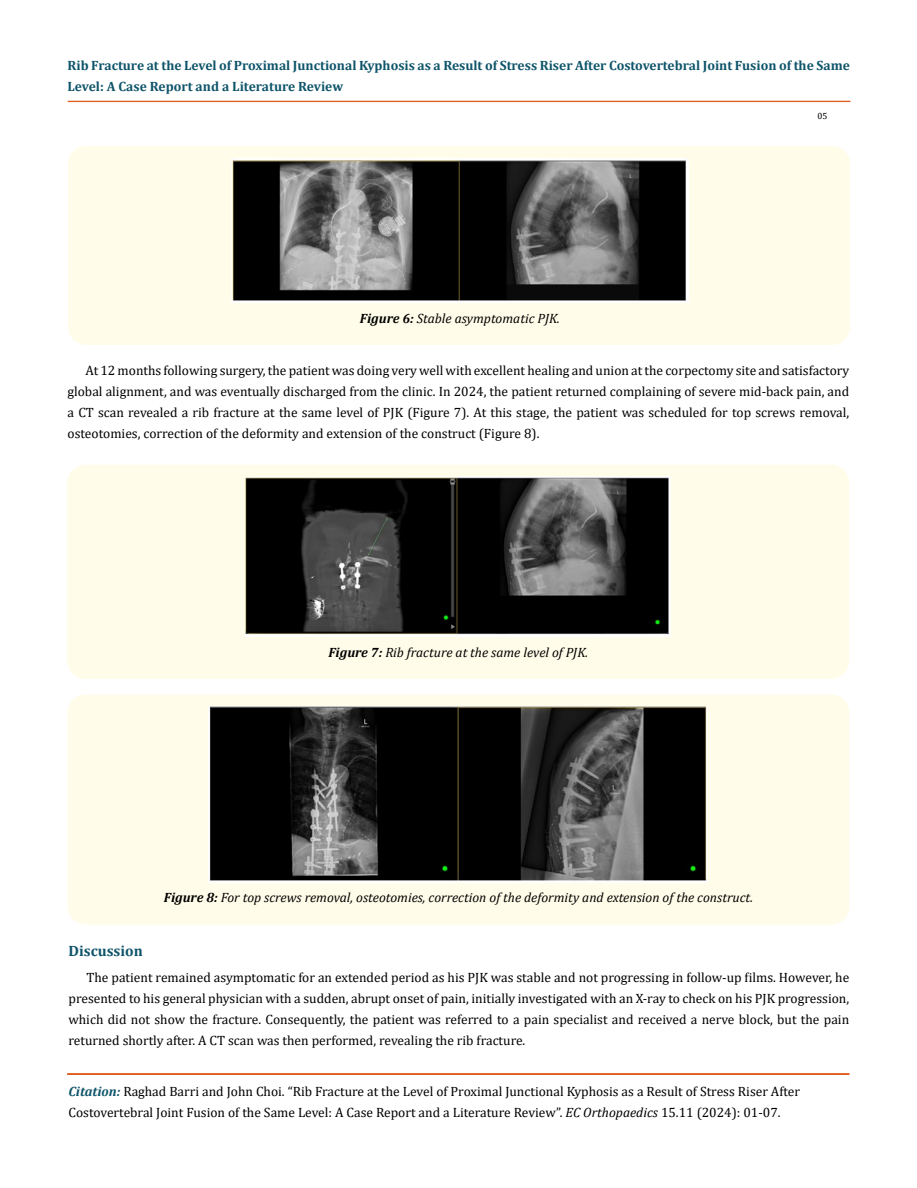
<style>
.page{position:relative;width:917px;height:1188px;background:#fff}
.page>*{position:absolute;margin:0;border:0;box-sizing:border-box;transform-origin:0 0}
.t1{font:700 15px "Cambria";color:#0e546a}
.t2{font:13.5px/21px "Cambria";color:#000;text-align:justify}
.t3{font:italic 13.5px "Cambria";color:#000}
.t4{font:700 13.5px/21px "Cambria";color:#0e546a}
.t5{font:9px "Cambria";color:#000}
.s1{font-weight:700}
.s2{font-weight:700;font-style:italic;color:#0e546a}
.s3{font-style:italic}
</style>
<div class="page">
<div style="left:68px;top:101px;width:782px;height:1px;border:1px solid #e05d1a"></div>
<div style="left:67px;top:1074px;width:782px;height:1px;border:1px solid #e05d1a"></div>
<div style="left:68px;top:146px;width:782px;height:199px;background:#fffde9;border-radius:18px"></div>
<img style="left:231px;top:159px;width:457px;height:143px">
<div style="left:67px;top:465px;width:782px;height:214px;background:#fffde9;border-radius:18px"></div>
<img style="left:246px;top:477px;width:425px;height:160px">
<div style="left:68px;top:694px;width:781px;height:231px;background:#fffde9;border-radius:18px"></div>
<img style="left:209px;top:706px;width:498px;height:176px">
<p class="t4" style="left:68px;top:54px;width:783px">Rib Fracture at the Level of Proximal Junctional Kyphosis as a Result of Stress Riser After Costovertebral Joint Fusion of the Same<br>Level: A Case Report and a Literature Review</p>
<p class="t5" style="left:817px;top:110px;width:11px">05</p>
<p class="t3" style="left:360px;top:308px;width:201px"><span class="s1">Figure 6:</span> Stable asymptomatic PJK.</p>
<p class="t2" style="left:68px;top:360px;width:783px;text-indent:18px">At 12 months following surgery, the patient was doing very well with excellent healing and union at the corpectomy site and satisfactory global alignment, and was eventually discharged from the clinic. In 2024, the patient returned complaining of severe mid-back pain, and a CT scan revealed a rib fracture at the same level of PJK (Figure 7). At this stage, the patient was scheduled for top screws removal, osteotomies, correction of the deformity and extension of the construct (Figure 8).</p>
<p class="t3" style="left:328px;top:643px;width:261px"><span class="s1">Figure 7:</span> Rib fracture at the same level of PJK.</p>
<p class="t3" style="left:164px;top:888px;width:591px"><span class="s1">Figure 8:</span> For top screws removal, osteotomies, correction of the deformity and extension of the construct.</p>
<p class="t1" style="left:68px;top:940px;width:76px">Discussion</p>
<p class="t2" style="left:68px;top:966px;width:782px;text-indent:18px">The patient remained asymptomatic for an extended period as his PJK was stable and not progressing in follow-up films. However, he presented to his general physician with a sudden, abrupt onset of pain, initially investigated with an X-ray to check on his PJK progression, which did not show the fracture. Consequently, the patient was referred to a pain specialist and received a nerve block, but the pain returned shortly after. A CT scan was then performed, revealing the rib fracture.</p>
<p class="t2" style="left:68px;top:1081px;width:733px"><span class="s2">Citation:</span> Raghad Barri and John Choi. “Rib Fracture at the Level of Proximal Junctional Kyphosis as a Result of Stress Riser After<br>Costovertebral Joint Fusion of the Same Level: A Case Report and a Literature Review”. <span class="s3">EC Orthopaedics</span> 15.11 (2024): 01-07.</p>
</div>
